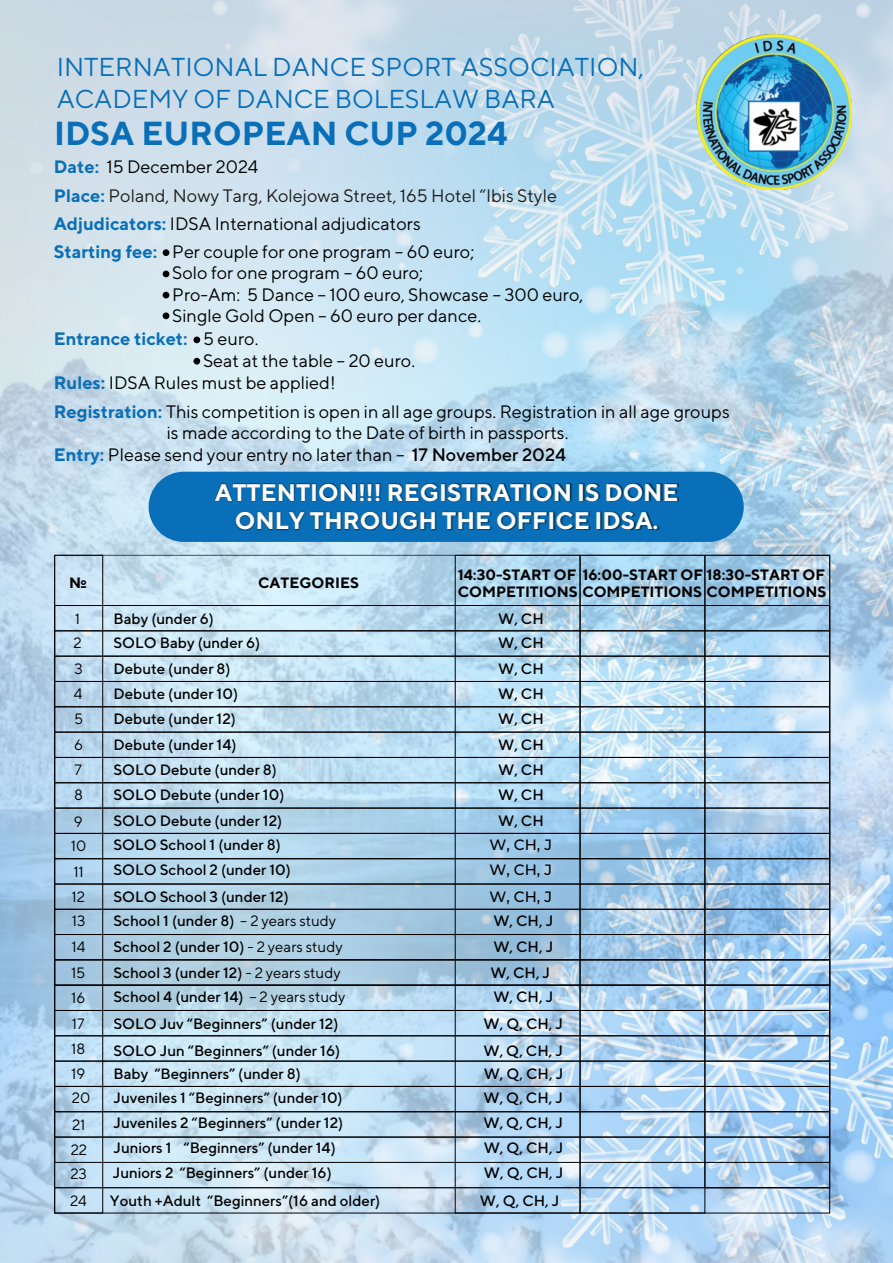
<style>
.page{position:relative;width:893px;height:1263px;background:#fff}
.page>*{position:absolute;margin:0;border:0;box-sizing:border-box;transform-origin:0 0}
.t1{font:700 33.3px "TT Norms";color:#096fb8}
.t2{font:25.95px/32.1px "TT Norms";color:#096fb8}
.t3{font:700 24px/28.3px "TT Norms";color:#fff;text-align:center}
.t4{font:18px/28.5px "TT Norms";color:#000}
.t5{font:500 15px "TT Norms";color:#000}
.t6{font:700 15px/17.7px "TT Norms";color:#000}
.t7{font:15px/25.2px "TT Norms";color:#000;text-align:justify}
.t8{font:500 15px "Montserrat";color:#000}
.s1{font-weight:700;color:#096fb8}
.s2{color:#1d1d1b}
.s3{font-weight:500}
.s4{font-weight:400}
</style>
<div class="page">
<img style="left:0;top:0;width:893px;height:1263px">
<div style="left:163px;top:249px;width:6px;height:7px;background:#000;border-radius:50%"></div>
<svg style="left:163px;top:271px;width:6px;height:6px"></svg>
<svg style="left:163px;top:292px;width:6px;height:6px"></svg>
<div style="left:149px;top:472px;width:595px;height:70px;background:#096fb8;border-radius:35px"></div>
<div style="left:214px;top:483px;width:465px;height:48px;background:#000;opacity:.49"></div>
<img style="left:696px;top:35px;width:155px;height:155px">
<div style="left:163px;top:312px;width:6px;height:7px;background:#000;border-radius:50%"></div>
<div style="left:193px;top:337px;width:7px;height:6px;background:#000;border-radius:50%"></div>
<div style="left:193px;top:358px;width:7px;height:6px;background:#000;border-radius:50%"></div>
<div style="left:54px;top:555px;width:49px;height:658px;border:1px solid #000"></div>
<div style="left:54px;top:605px;width:776px;height:26px;border:1px solid #000"></div>
<div style="left:54px;top:630px;width:776px;height:26px;border:1px solid #000"></div>
<div style="left:54px;top:656px;width:776px;height:26px;border:1px solid #000"></div>
<div style="left:54px;top:681px;width:776px;height:26px;border:1px solid #000"></div>
<div style="left:54px;top:706px;width:776px;height:26px;border:1px solid #000"></div>
<div style="left:54px;top:732px;width:776px;height:26px;border:1px solid #000"></div>
<div style="left:54px;top:757px;width:776px;height:26px;border:1px solid #000"></div>
<div style="left:54px;top:782px;width:776px;height:26px;border:1px solid #000"></div>
<div style="left:54px;top:808px;width:776px;height:26px;border:1px solid #000"></div>
<div style="left:54px;top:833px;width:776px;height:26px;border:1px solid #000"></div>
<div style="left:54px;top:858px;width:776px;height:26px;border:1px solid #000"></div>
<div style="left:54px;top:884px;width:776px;height:26px;border:1px solid #000"></div>
<div style="left:54px;top:909px;width:776px;height:26px;border:1px solid #000"></div>
<div style="left:54px;top:934px;width:776px;height:26px;border:1px solid #000"></div>
<div style="left:54px;top:985px;width:776px;height:26px;border:1px solid #000"></div>
<div style="left:54px;top:1010px;width:776px;height:26px;border:1px solid #000"></div>
<div style="left:54px;top:959px;width:776px;height:26px;border:1px solid #000"></div>
<div style="left:54px;top:1035px;width:776px;height:26px;border:1px solid #000"></div>
<div style="left:54px;top:1061px;width:776px;height:26px;border:1px solid #000"></div>
<div style="left:54px;top:1086px;width:776px;height:26px;border:1px solid #000"></div>
<div style="left:54px;top:1111px;width:776px;height:26px;border:1px solid #000"></div>
<div style="left:54px;top:1137px;width:776px;height:26px;border:1px solid #000"></div>
<div style="left:580px;top:555px;width:125px;height:658px;border:1px solid #000"></div>
<div style="left:54px;top:1187px;width:776px;height:26px;border:1px solid #000"></div>
<h2 class="t2" style="left:57px;top:50px;width:589px">INTERNATIONAL DANCE SPORT ASSOCIATION,<br>ACADEMY OF DANCE BOLESLAW BARA</h2>
<h1 class="t1" style="left:54px;top:113px;width:455px">IDSA EUROPEAN CUP 2024</h1>
<p class="t4" style="left:54px;top:152px;width:505px"><span class="s1">Date:</span> 15 December 2024<br><span class="s1">Place:</span> <span class="s2">Poland, Nowy Targ, Kolejowa Street, 165 Hotel “Ibis Style </span><span class="s1">Adjudicators:</span> IDSA International adjudicators<br><span class="s1">Starting fee:</span> Per couple for one program – 60 euro;</p>
<p class="t4" style="left:172px;top:262px;width:413px;line-height:21.3px">Solo for one program – 60 euro;<br>Pro-Am: 5 Dance – 100 euro, Showcase – 300 euro,<br>Single Gold Open – 60 euro per dance.</p>
<p class="t4" style="left:203px;top:328px;width:214px;line-height:21.3px;text-indent:-149px"><span class="s1">Entrance ticket:</span> 5 euro.<br>Seat at the table – 20 euro.</p>
<p class="t4" style="left:54px;top:367px;width:677px;line-height:29.1px"><span class="s1">Rules:</span> IDSA Rules must be applied!<br><span class="s1">Registration:</span> This competition is open in all age groups. Registration in all age groups</p>
<p class="t4" style="left:54px;top:421px;width:516px;line-height:22.4px;text-align:right">is made according to the Date of birth in passports.<br><span class="s1">Entry:</span> Please send your entry no later than – <span class="s3">17 November 2024</span></p>
<h3 class="t3" style="left:215px;top:478px;width:465px">ATTENTION!!! REGISTRATION IS DONE<br>ONLY THROUGH THE OFFICE IDSA.</h3>
<p class="t6" style="left:69px;top:574px;width:19px">№</p>
<p class="t6" style="left:258px;top:574px;width:102px">CATEGORIES</p>
<p class="t6" style="left:458px;top:565px;width:370px">14:30-START OF 16:00-START OF 18:30-START OF<br>COMPETITIONS COMPETITIONS COMPETITIONS</p>
<p class="t7" style="left:75px;top:605px;width:7px">1</p>
<p class="t5" style="left:113px;top:609px;width:102px">Baby (under 6)</p>
<p class="t5" style="left:498px;top:609px;width:47px">W, CH</p>
<p class="t7" style="left:74px;top:630px;width:10px">2</p>
<p class="t5" style="left:113px;top:634px;width:148px">SOLO Baby (under 6)</p>
<p class="t5" style="left:498px;top:634px;width:47px">W, CH</p>
<p class="t7" style="left:74px;top:656px;width:11px">3<br>4<br>5<br>6</p>
<p class="t5" style="left:113px;top:659px;width:119px">Debute (under 8)</p>
<p class="t5" style="left:498px;top:659px;width:47px">W, CH</p>
<p class="t5" style="left:113px;top:685px;width:126px">Debute (under 10)</p>
<p class="t5" style="left:498px;top:685px;width:47px">W, CH</p>
<p class="t5" style="left:113px;top:709px;width:124px">Debute (under 12)</p>
<p class="t5" style="left:498px;top:709px;width:47px">W, CH</p>
<p class="t5" style="left:113px;top:735px;width:125px">Debute (under 14)</p>
<p class="t5" style="left:498px;top:735px;width:47px">W, CH</p>
<p class="t5" style="left:113px;top:761px;width:165px">SOLO Debute (under 8)</p>
<p class="t5" style="left:498px;top:761px;width:47px">W, CH</p>
<p class="t5" style="left:113px;top:785px;width:173px">SOLO Debute (under 10)</p>
<p class="t5" style="left:498px;top:785px;width:47px">W, CH</p>
<p class="t5" style="left:113px;top:812px;width:170px">SOLO Debute (under 12)</p>
<p class="t5" style="left:498px;top:812px;width:47px">W, CH</p>
<p class="t7" style="left:74px;top:757px;width:9px">7</p>
<p class="t7" style="left:74px;top:782px;width:10px">8</p>
<p class="t7" style="left:74px;top:808px;width:10px">9</p>
<p class="t7" style="left:71px;top:832px;width:17px">10</p>
<p class="t5" style="left:113px;top:836px;width:169px">SOLO School 1 (under 8)</p>
<p class="t8" style="left:490px;top:836px;width:64px">W, CH, J</p>
<p class="t7" style="left:73px;top:858px;width:12px">11</p>
<p class="t5" style="left:113px;top:861px;width:179px">SOLO School 2 (under 10)</p>
<p class="t8" style="left:490px;top:861px;width:64px">W, CH, J</p>
<p class="t7" style="left:71px;top:884px;width:15px">12</p>
<p class="t5" style="left:113px;top:887px;width:177px">SOLO School 3 (under 12)</p>
<p class="t8" style="left:490px;top:887px;width:64px">W, CH, J</p>
<p class="t7" style="left:72px;top:908px;width:15px">13</p>
<p class="t5" style="left:113px;top:912px;width:224px">School 1 (under 8) <span class="s4">– 2 years study</span></p>
<p class="t5" style="left:493px;top:912px;width:61px">W, CH, J</p>
<p class="t7" style="left:72px;top:933px;width:16px">14</p>
<p class="t5" style="left:113px;top:938px;width:231px">School 2 (under 10) <span class="s4">- 2 years study</span></p>
<p class="t5" style="left:493px;top:938px;width:61px">W, CH, J</p>
<p class="t7" style="left:71px;top:960px;width:16px">15</p>
<p class="t5" style="left:113px;top:963px;width:229px">School 3 (under 12) <span class="s4">- 2 years study</span></p>
<p class="t5" style="left:490px;top:963px;width:61px">W, CH, J</p>
<p class="t7" style="left:71px;top:984px;width:16px">16</p>
<p class="t5" style="left:113px;top:988px;width:234px">School 4 (under 14) <span class="s4">– 2 years study</span></p>
<p class="t5" style="left:493px;top:988px;width:61px">W, CH, J</p>
<p class="t7" style="left:72px;top:1011px;width:14px">17</p>
<p class="t5" style="left:113px;top:1015px;width:227px">SOLO Juv “Beginners” (under 12)</p>
<p class="t5" style="left:484px;top:1015px;width:81px">W, Q, CH, J</p>
<p class="t7" style="left:71px;top:1036px;width:16px">18</p>
<p class="t5" style="left:113px;top:1041px;width:228px">SOLO Jun “Beginners” (under 16)</p>
<p class="t5" style="left:483px;top:1041px;width:81px">W, Q, CH, J</p>
<p class="t7" style="left:71px;top:1060px;width:16px">19</p>
<p class="t5" style="left:113px;top:1064px;width:189px">Baby “Beginners” (under 8)</p>
<p class="t5" style="left:484px;top:1064px;width:81px">W, Q, CH, J</p>
<p class="t7" style="left:72px;top:1085px;width:20px">20</p>
<p class="t5" style="left:113px;top:1089px;width:231px">Juveniles 1 “Beginners” (under 10)</p>
<p class="t5" style="left:483px;top:1089px;width:81px">W, Q, CH, J</p>
<p class="t7" style="left:70px;top:1111px;width:18px">21<br>22<br>23</p>
<p class="t5" style="left:113px;top:1114px;width:231px">Juveniles 2 “Beginners” (under 12)</p>
<p class="t5" style="left:113px;top:1138px;width:224px">Juniors 1 “Beginners” (under 14)</p>
<p class="t5" style="left:113px;top:1163px;width:221px">Juniors 2 “Beginners” (under 16)</p>
<p class="t5" style="left:483px;top:1114px;width:81px">W, Q, CH, J</p>
<p class="t5" style="left:484px;top:1138px;width:81px">W, Q, CH, J</p>
<p class="t5" style="left:484px;top:1163px;width:81px">W, Q, CH, J</p>
<p class="t7" style="left:70px;top:1188px;width:19px">24</p>
<p class="t5" style="left:110px;top:1191px;width:272px">Youth +Adult “Beginners”(16 and older)</p>
<p class="t5" style="left:480px;top:1191px;width:81px">W, Q, CH, J</p>
</div>
